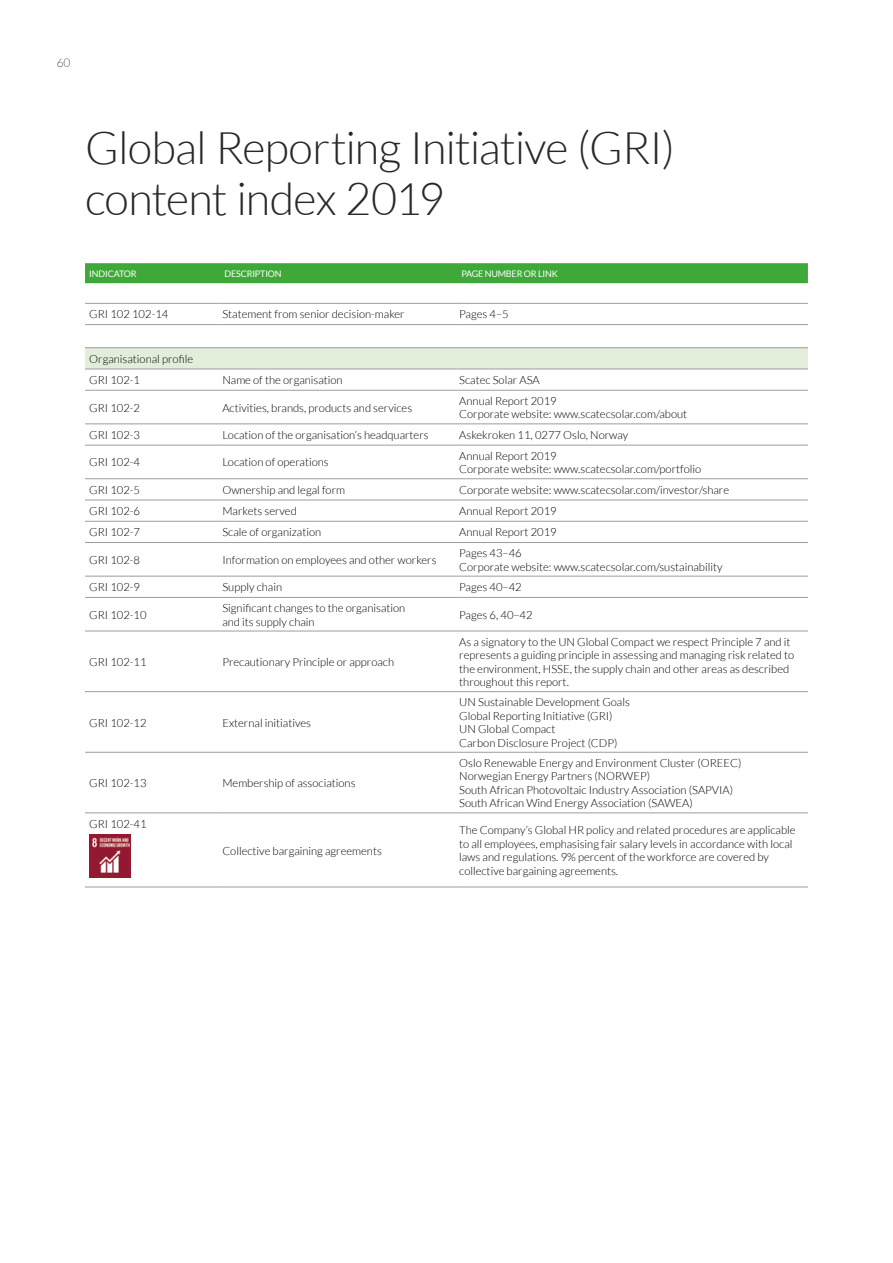
<style>
.page{position:relative;width:893px;height:1263px;background:#fff}
.page>*{position:absolute;margin:0;border:0;box-sizing:border-box;transform-origin:0 0}
.t1{font:300 45px/51px "Lato";letter-spacing:-.02em;color:#282827}
.t2{font:300 12px "Lato";color:#575756}
.t3{font:300 11.25px/13.5px "Lato";color:#000}
.t4{font:9px "Lato";letter-spacing:-.02em;color:#fff}
</style>
<div class="page">
<div style="left:85px;top:263px;width:723px;height:20px;background:#3ea938"></div>
<svg style="left:85px;top:348px;width:723px;height:21px;background:#dfebd7"></svg>
<hr style="left:85px;top:303px;width:135px;height:1px;background:#9d9d9c">
<hr style="left:220px;top:303px;width:237px;height:1px;background:#9d9d9c">
<hr style="left:457px;top:303px;width:351px;height:1px;background:#9d9d9c">
<hr style="left:85px;top:324px;width:135px;height:1px;background:#9d9d9c">
<hr style="left:220px;top:324px;width:237px;height:1px;background:#9d9d9c">
<hr style="left:457px;top:324px;width:351px;height:1px;background:#9d9d9c">
<hr style="left:85px;top:347px;width:135px;height:1px;background:#9d9d9c">
<hr style="left:220px;top:347px;width:237px;height:1px;background:#9d9d9c">
<hr style="left:457px;top:347px;width:351px;height:1px;background:#9d9d9c">
<hr style="left:85px;top:369px;width:135px;height:1px;background:#9d9d9c">
<hr style="left:220px;top:369px;width:237px;height:1px;background:#9d9d9c">
<hr style="left:457px;top:369px;width:351px;height:1px;background:#9d9d9c">
<hr style="left:85px;top:390px;width:135px;height:1px;background:#9d9d9c">
<hr style="left:220px;top:390px;width:237px;height:1px;background:#9d9d9c">
<hr style="left:457px;top:390px;width:351px;height:1px;background:#9d9d9c">
<hr style="left:85px;top:424px;width:135px;height:1px;background:#9d9d9c">
<hr style="left:220px;top:424px;width:237px;height:1px;background:#9d9d9c">
<hr style="left:457px;top:424px;width:351px;height:1px;background:#9d9d9c">
<hr style="left:85px;top:445px;width:135px;height:1px;background:#9d9d9c">
<hr style="left:220px;top:445px;width:237px;height:1px;background:#9d9d9c">
<hr style="left:457px;top:445px;width:351px;height:1px;background:#9d9d9c">
<hr style="left:85px;top:478px;width:135px;height:1px;background:#9d9d9c">
<hr style="left:220px;top:478px;width:237px;height:1px;background:#9d9d9c">
<hr style="left:457px;top:478px;width:351px;height:1px;background:#9d9d9c">
<hr style="left:85px;top:500px;width:135px;height:1px;background:#9d9d9c">
<hr style="left:220px;top:500px;width:237px;height:1px;background:#9d9d9c">
<hr style="left:457px;top:500px;width:351px;height:1px;background:#9d9d9c">
<hr style="left:85px;top:521px;width:135px;height:1px;background:#9d9d9c">
<hr style="left:220px;top:521px;width:237px;height:1px;background:#9d9d9c">
<hr style="left:457px;top:521px;width:351px;height:1px;background:#9d9d9c">
<hr style="left:85px;top:542px;width:135px;height:1px;background:#9d9d9c">
<hr style="left:220px;top:542px;width:237px;height:1px;background:#9d9d9c">
<hr style="left:457px;top:542px;width:351px;height:1px;background:#9d9d9c">
<hr style="left:85px;top:576px;width:135px;height:1px;background:#9d9d9c">
<hr style="left:220px;top:576px;width:237px;height:1px;background:#9d9d9c">
<hr style="left:457px;top:576px;width:351px;height:1px;background:#9d9d9c">
<hr style="left:85px;top:597px;width:135px;height:1px;background:#9d9d9c">
<hr style="left:220px;top:597px;width:237px;height:1px;background:#9d9d9c">
<hr style="left:457px;top:597px;width:351px;height:1px;background:#9d9d9c">
<hr style="left:85px;top:631px;width:135px;height:1px;background:#9d9d9c">
<hr style="left:220px;top:631px;width:237px;height:1px;background:#9d9d9c">
<hr style="left:457px;top:631px;width:351px;height:1px;background:#9d9d9c">
<hr style="left:85px;top:691px;width:135px;height:1px;background:#9d9d9c">
<hr style="left:220px;top:691px;width:237px;height:1px;background:#9d9d9c">
<hr style="left:457px;top:691px;width:351px;height:1px;background:#9d9d9c">
<hr style="left:85px;top:752px;width:135px;height:1px;background:#9d9d9c">
<hr style="left:220px;top:752px;width:237px;height:1px;background:#9d9d9c">
<hr style="left:457px;top:752px;width:351px;height:1px;background:#9d9d9c">
<hr style="left:85px;top:813px;width:135px;height:1px;background:#9d9d9c">
<hr style="left:220px;top:813px;width:237px;height:1px;background:#9d9d9c">
<hr style="left:457px;top:813px;width:351px;height:1px;background:#9d9d9c">
<hr style="left:85px;top:887px;width:135px;height:1px;background:#9d9d9c">
<hr style="left:220px;top:887px;width:237px;height:1px;background:#9d9d9c">
<hr style="left:457px;top:887px;width:351px;height:1px;background:#9d9d9c">
<img style="left:89px;top:834px;width:42px;height:43px">
<p class="t2" style="left:57px;top:56px;width:15px">60</p>
<h1 class="t1" style="left:85px;top:122px;width:591px">Global Reporting Initiative (GRI) content index 2019</h1>
<p class="t4" style="left:89px;top:269px;width:49px">INDICATOR</p>
<p class="t4" style="left:225px;top:269px;width:59px">DESCRIPTION</p>
<p class="t4" style="left:461px;top:269px;width:98px">PAGE NUMBER OR LINK</p>
<p class="t3" style="left:89px;top:308px;width:81px">GRI 102 102-14</p>
<p class="t3" style="left:222px;top:308px;width:184px">Statement from senior decision-maker</p>
<p class="t3" style="left:459px;top:308px;width:51px">Pages 4–5</p>
<p class="t3" style="left:89px;top:348px;width:105px;line-height:21.3px">Organisational profile<br>GRI 102-1</p>
<p class="t3" style="left:222px;top:373px;width:122px">Name of the organisation</p>
<p class="t3" style="left:459px;top:373px;width:82px">Scatec Solar ASA</p>
<p class="t3" style="left:89px;top:401px;width:52px">GRI 102-2</p>
<p class="t3" style="left:222px;top:401px;width:191px">Activities, brands, products and services</p>
<p class="t3" style="left:459px;top:394px;width:229px">Annual Report 2019<br>Corporate website: www.scatecsolar.com/about</p>
<p class="t3" style="left:89px;top:428px;width:52px">GRI 102-3</p>
<p class="t3" style="left:222px;top:428px;width:208px">Location of the organisation’s headquarters</p>
<p class="t3" style="left:459px;top:428px;width:171px">Askekroken 11, 0277 Oslo, Norway</p>
<p class="t3" style="left:89px;top:456px;width:52px">GRI 102-4</p>
<p class="t3" style="left:222px;top:456px;width:108px">Location of operations</p>
<p class="t3" style="left:459px;top:449px;width:244px">Annual Report 2019<br>Corporate website: www.scatecsolar.com/portfolio</p>
<p class="t3" style="left:89px;top:483px;width:52px">GRI 102-5</p>
<p class="t3" style="left:222px;top:483px;width:124px">Ownership and legal form</p>
<p class="t3" style="left:459px;top:483px;width:271px">Corporate website: www.scatecsolar.com/investor/share</p>
<p class="t3" style="left:89px;top:504px;width:52px">GRI 102-6</p>
<p class="t3" style="left:222px;top:504px;width:76px">Markets served</p>
<p class="t3" style="left:459px;top:504px;width:99px">Annual Report 2019</p>
<p class="t3" style="left:89px;top:526px;width:52px">GRI 102-7</p>
<p class="t3" style="left:222px;top:526px;width:100px">Scale of organization</p>
<p class="t3" style="left:459px;top:526px;width:99px">Annual Report 2019</p>
<p class="t3" style="left:89px;top:553px;width:52px">GRI 102-8</p>
<p class="t3" style="left:222px;top:553px;width:216px">Information on employees and other workers</p>
<p class="t3" style="left:459px;top:546px;width:265px">Pages 43–46<br>Corporate website: www.scatecsolar.com/sustainability</p>
<p class="t3" style="left:89px;top:581px;width:52px">GRI 102-9</p>
<p class="t3" style="left:222px;top:581px;width:61px">Supply chain</p>
<p class="t3" style="left:459px;top:581px;width:64px">Pages 40–42</p>
<p class="t3" style="left:89px;top:608px;width:59px">GRI 102-10</p>
<p class="t3" style="left:222px;top:601px;width:184px">Significant changes to the organisation and its supply chain</p>
<p class="t3" style="left:459px;top:608px;width:75px">Pages 6, 40–42</p>
<p class="t3" style="left:89px;top:655px;width:59px">GRI 102-11</p>
<p class="t3" style="left:222px;top:655px;width:173px">Precautionary Principle or approach</p>
<p class="t3" style="left:459px;top:635px;width:337px">As a signatory to the UN Global Compact we respect Principle 7 and it represents a guiding principle in assessing and managing risk related to the environment, HSSE, the supply chain and other areas as described throughout this report.</p>
<p class="t3" style="left:89px;top:716px;width:59px">GRI 102-12</p>
<p class="t3" style="left:222px;top:716px;width:90px">External initiatives</p>
<p class="t3" style="left:89px;top:776px;width:59px">GRI 102-13</p>
<p class="t3" style="left:222px;top:776px;width:135px">Membership of associations</p>
<p class="t3" style="left:89px;top:817px;width:59px">GRI 102-41</p>
<p class="t3" style="left:222px;top:844px;width:161px">Collective bargaining agreements</p>
<p class="t3" style="left:459px;top:695px;width:172px">UN Sustainable Development Goals<br>Global Reporting Initiative (GRI)<br>UN Global Compact<br>Carbon Disclosure Project (CDP)</p>
<p class="t3" style="left:459px;top:756px;width:284px">Oslo Renewable Energy and Environment Cluster (OREEC)<br>Norwegian Energy Partners (NORWEP)<br>South African Photovoltaic Industry Association (SAPVIA)<br>South African Wind Energy Association (SAWEA)</p>
<p class="t3" style="left:459px;top:823px;width:338px">The Company’s Global HR policy and related procedures are applicable to all employees, emphasising fair salary levels in accordance with local laws and regulations. 9% percent of the workforce are covered by collective bargaining agreements.</p>
</div>
